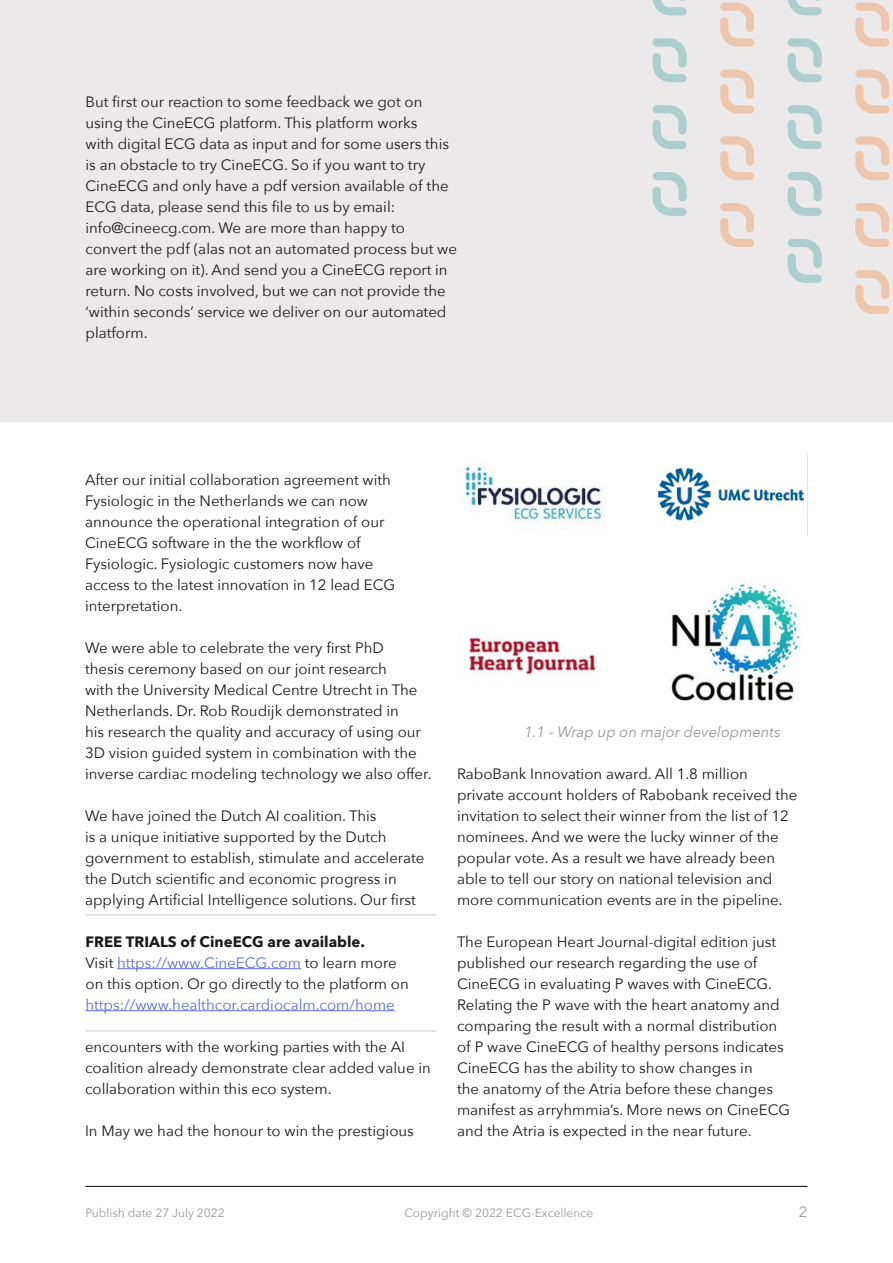
<style>
.page{position:relative;width:893px;height:1263px;background:#fff}
.page>*{position:absolute;margin:0;border:0;box-sizing:border-box;transform-origin:0 0}
.t1{font:15px/21px "Avenir Next";color:#1a1a1a}
.t2{font:15px "Avenir Next";color:#616cda}
.t3{font:italic 15px "Avenir Next";color:#999}
.t4{font:15px "Avenir Next";color:#999}
.t5{font:12px "Avenir Next";color:#999}
.s1{font-weight:700}
.s2{color:#616cda}
</style>
<div class="page">
<div style="left:0;top:0;width:893px;height:422px;background:#ebe9e9"></div>
<img style="left:657px;top:467px;width:148px;height:54px">
<svg style="left:720px;top:3px;width:34px;height:44px"></svg>
<svg style="left:720px;top:69px;width:34px;height:44px"></svg>
<svg style="left:720px;top:136px;width:34px;height:44px"></svg>
<svg style="left:720px;top:203px;width:34px;height:44px"></svg>
<svg style="left:855px;top:3px;width:34px;height:44px"></svg>
<svg style="left:855px;top:69px;width:34px;height:44px"></svg>
<svg style="left:855px;top:136px;width:34px;height:44px"></svg>
<svg style="left:855px;top:203px;width:34px;height:44px"></svg>
<svg style="left:855px;top:270px;width:34px;height:44px"></svg>
<svg style="left:653px;top:0;width:34px;height:16px"></svg>
<svg style="left:652px;top:38px;width:35px;height:44px"></svg>
<svg style="left:652px;top:105px;width:35px;height:44px"></svg>
<svg style="left:652px;top:172px;width:35px;height:44px"></svg>
<svg style="left:788px;top:0;width:34px;height:16px"></svg>
<svg style="left:788px;top:38px;width:34px;height:44px"></svg>
<svg style="left:788px;top:105px;width:34px;height:44px"></svg>
<svg style="left:788px;top:172px;width:34px;height:44px"></svg>
<svg style="left:788px;top:239px;width:34px;height:44px"></svg>
<img style="left:671px;top:583px;width:130px;height:118px">
<img style="left:469px;top:637px;width:127px;height:38px">
<hr style="left:86px;top:914px;width:350px;height:1px;background:#ccc">
<hr style="left:86px;top:1031px;width:350px;height:1px;background:#ccc">
<hr style="left:117px;top:968px;width:184px;height:1px;background:#616cda">
<hr style="left:86px;top:1010px;width:309px;height:1px;background:#616cda">
<img style="left:457px;top:465px;width:149px;height:61px">
<hr style="left:86px;top:1186px;width:721px;height:1px;background:#000">
<p class="t1" style="left:86px;top:90px;width:373px">But first our reaction to some feedback we got on using the CineECG platform. This platform works<br>with digital ECG data as input and for some users this is an obstacle to try CineECG. So if you want to try CineECG and only have a pdf version available of the ECG data, please send this file to us by email: info@cineecg.com. We are more than happy to convert the pdf (alas not an automated process but we are working on it). And send you a CineECG report in return. No costs involved, but we can not provide the ‘within seconds’ service we deliver on our automated platform.</p>
<p class="t1" style="left:85px;top:468px;width:312px">After our initial collaboration agreement with Fysiologic in the Netherlands we can now announce the operational integration of our CineECG software in the the workflow of Fysiologic. Fysiologic customers now have access to the latest innovation in 12 lead ECG interpretation.</p>
<p class="t1" style="left:85px;top:636px;width:348px">We were able to celebrate the very first PhD<br>thesis ceremony based on our joint research<br>with the University Medical Centre Utrecht in The Netherlands. Dr. Rob Roudijk demonstrated in<br>his research the quality and accuracy of using our 3D vision guided system in combination with the inverse cardiac modeling technology we also offer.</p>
<p class="t1" style="left:85px;top:804px;width:341px">We have joined the Dutch AI coalition. This<br>is a unique initiative supported by the Dutch government to establish, stimulate and accelerate the Dutch scientific and economic progress in applying Artificial Intelligence solutions. Our first</p>
<p class="t1" style="left:86px;top:930px;width:325px"><span class="s1">FREE TRIALS of CineECG are available.<br></span>Visit <span class="s2">https://www.CineECG.com</span> to learn more on this option. Or go directly to the platform on</p>
<p class="t2" style="left:86px;top:992px;width:311px">https://www.healthcor.cardiocalm.com/home</p>
<p class="t1" style="left:85px;top:1035px;width:347px">encounters with the working parties with the AI coalition already demonstrate clear added value in collaboration within this eco system.</p>
<p class="t1" style="left:85px;top:1119px;width:330px">In May we had the honour to win the prestigious</p>
<p class="t3" style="left:524px;top:719px;width:258px">1.1 - Wrap up on major developments</p>
<p class="t1" style="left:457px;top:762px;width:342px">RaboBank Innovation award. All 1.8 million private account holders of Rabobank received the invitation to select their winner from the list of 12 nominees. And we were the lucky winner of the popular vote. As a result we have already been able to tell our story on national television and more communication events are in the pipeline.</p>
<p class="t1" style="left:457px;top:930px;width:335px">The European Heart Journal-digital edition just published our research regarding the use of CineECG in evaluating P waves with CineECG.<br>Relating the P wave with the heart anatomy and comparing the result with a normal distribution of P wave CineECG of healthy persons indicates CineECG has the ability to show changes in<br>the anatomy of the Atria before these changes manifest as arryhmmia’s. More news on CineECG and the Atria is expected in the near future.</p>
<p class="t5" style="left:86px;top:1202px;width:141px">Publish date 27 July 2022</p>
<p class="t5" style="left:404px;top:1202px;width:190px">Copyright © 2022 ECG-Excellence</p>
<p class="t4" style="left:799px;top:1199px;width:10px">2</p>
</div>
